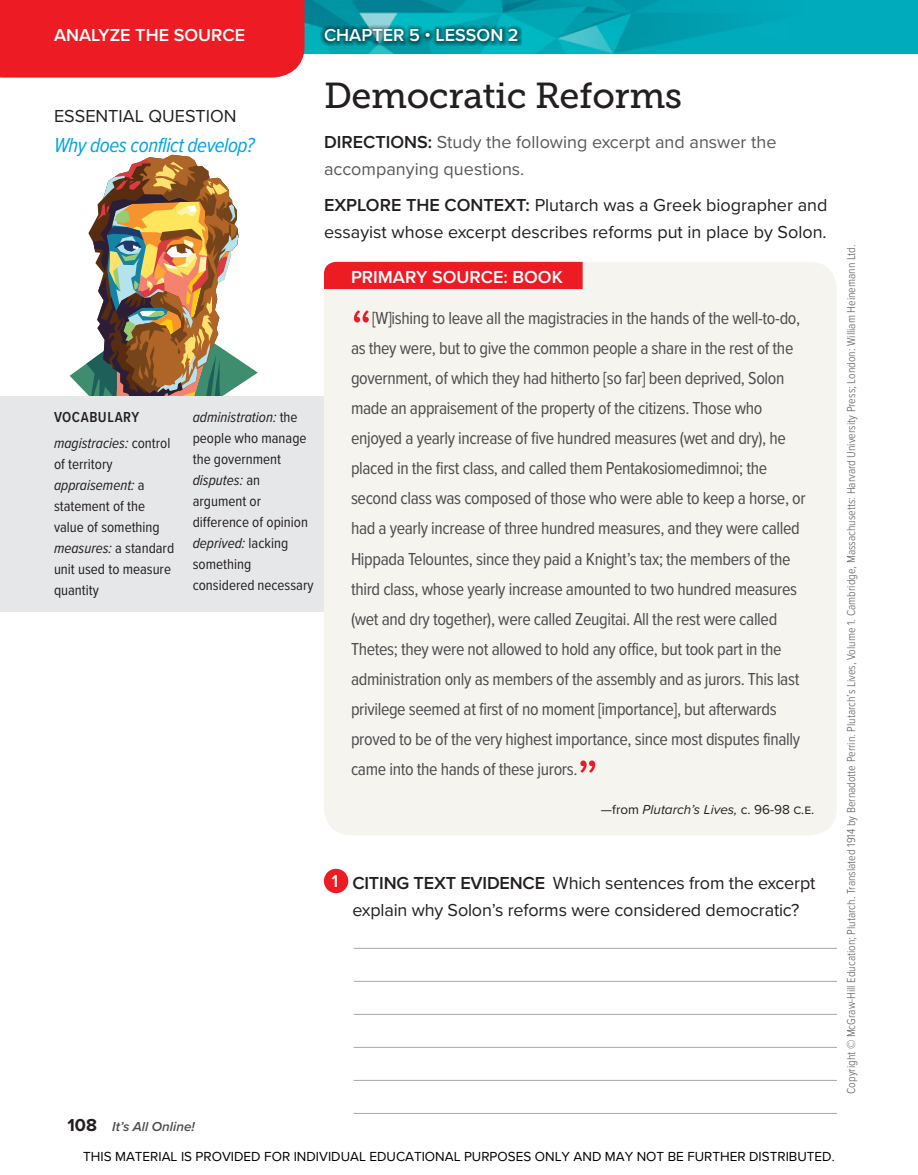
<style>
.page{position:relative;width:918px;height:1175px;background:#fff}
.page>*{position:absolute;margin:0;border:0;box-sizing:border-box;transform-origin:0 0}
.t1{font:54px "Proxima Nova";color:#ed1c24}
.t2{font:36px "Museo Slab 500";letter-spacing:-.01em;color:#231f20}
.t3{font:italic 21px "Proxima Nova Cond";letter-spacing:-.02em;color:#00a5e4}
.t4{font:18px/30px "Proxima Nova Cond";letter-spacing:-.02em;color:#4c4c4e}
.t5{font:18px/27px "Proxima Nova";color:#231f20}
.t6{font:18px/27px "Proxima Nova";color:#58595b}
.t7{font:600 18px "Proxima Nova";color:#fff}
.t8{font:15px/21px "Proxima Nova Cond";color:#231f20}
.t9{font:italic 15px/26.4px "Proxima Nova Cond";color:#231f20}
.t10{font:13.5px "Proxima Nova";color:#000}
.t11{font:13.5px "Proxima Nova";color:#231f20}
.t12{font:italic 600 13.5px "Proxima Nova";color:#4c4c4e}
.t13{font:300 12px "Proxima Nova Cond";color:#58595b}
.s1{font-weight:600;font-style:normal}
.s2{font-style:normal}
.s3{font-style:italic}
.s4{font-weight:600;color:#231f20}
.s5{font-weight:600}
.s6{font-family:"Proxima Nova Cond";font-weight:600;color:#fff}
.s7{font-weight:700;font-style:normal;font-size:18px;color:#231f20}
</style>
<div class="page">
<img style="left:307px;top:0;width:611px;height:54px">
<div style="left:0;top:0;width:307px;height:78px;background:#ed1c24"></div>
<svg style="left:70px;top:155px;width:188px;height:241px"></svg>
<div style="left:0;top:396px;width:340px;height:216px;background:#e6e7e8"></div>
<img style="left:320px;top:25px;width:202px;height:21px">
<div style="left:324px;top:262px;width:513px;height:573px;background:#f6f4ee;border-radius:27px"></div>
<div style="left:324px;top:262px;width:259px;height:27px;background:#ed1c24"></div>
<hr style="left:354px;top:948px;width:483px;height:1px;background:#a7a9ac">
<hr style="left:354px;top:981px;width:483px;height:1px;background:#a7a9ac">
<hr style="left:354px;top:1014px;width:483px;height:1px;background:#a7a9ac">
<hr style="left:354px;top:1047px;width:483px;height:1px;background:#a7a9ac">
<hr style="left:354px;top:1080px;width:483px;height:1px;background:#a7a9ac">
<hr style="left:354px;top:1113px;width:483px;height:1px;background:#a7a9ac">
<div style="left:324px;top:868px;width:24px;height:25px;background:#ed1c24;border-radius:50%"></div>
<p class="t7" style="left:54px;top:29px;width:193px">ANALYZE THE SOURCE</p>
<p class="t7" style="left:324px;top:29px;width:196px">CHAPTER 5 • LESSON 2</p>
<p class="t5" style="left:54px;top:104px;width:184px">ESSENTIAL QUESTION</p>
<p class="t3" style="left:54px;top:137px;width:202px">Why does conflict develop?</p>
<p class="t9" style="left:54px;top:404px;width:118px"><span class="s1">VOCABULARY </span>magistracies: <span class="s2">control</span></p>
<p class="t8" style="left:54px;top:454px;width:122px">of territory <span class="s3">appraisement:</span> a statement of the value of something <span class="s3">measures:</span> a standard unit used to measure quantity</p>
<p class="t8" style="left:193px;top:407px;width:122px"><span class="s3">administration:</span> the people who manage the government <span class="s3">disputes:</span> an argument or difference of opinion <span class="s3">deprived:</span> lacking something considered necessary</p>
<p class="t2" style="left:324px;top:82px;width:360px">Democratic Reforms</p>
<p class="t6" style="left:324px;top:130px;width:454px"><span class="s4">DIRECTIONS:</span> Study the following excerpt and answer the accompanying questions.</p>
<p class="t5" style="left:324px;top:193px;width:505px"><span class="s5">EXPLORE THE CONTEXT:</span> Plutarch was a Greek biographer and essayist whose excerpt describes reforms put in place by Solon.</p>
<p class="t7" style="left:351px;top:270px;width:213px">PRIMARY SOURCE: BOOK</p>
<p class="t1" style="left:351px;top:310px;width:23px">“</p>
<p class="t4" style="left:351px;top:305px;width:456px;text-indent:21px">[W]ishing to leave all the magistracies in the hands of the well-to-do, as they were, but to give the common people a share in the rest of the government, of which they had hitherto [so far] been deprived, Solon made an appraisement of the property of the citizens. Those who enjoyed a yearly increase of five hundred measures (wet and dry), he placed in the first class, and called them Pentakosiomedimnoi; the second class was composed of those who were able to keep a horse, or had a yearly increase of three hundred measures, and they were called Hippada Telountes, since they paid a Knight’s tax; the members of the third class, whose yearly increase amounted to two hundred measures (wet and dry together), were called Zeugitai. All the rest were called Thetes; they were not allowed to hold any office, but took part in the administration only as members of the assembly and as jurors. This last privilege seemed at first of no moment [importance], but afterwards proved to be of the very highest importance, since most disputes finally came into the hands of these jurors.</p>
<p class="t1" style="left:577px;top:760px;width:23px">”</p>
<p class="t11" style="left:601px;top:804px;width:215px">—from <span class="s3">Plutarch’s Lives,</span> c. 96-98 C.E.</p>
<p class="t5" style="left:332px;top:870px;width:485px;text-align:center"><span class="s6">1</span> <span class="s5">CITING TEXT EVIDENCE</span> Which sentences from the excerpt explain why Solon’s reforms were considered democratic?</p>
<p class="t12" style="left:68px;top:1122px;width:129px"><span class="s7">108</span> It’s All Online!</p>
<p class="t10" style="left:83px;top:1146px;width:753px">THIS MATERIAL IS PROVIDED FOR INDIVIDUAL EDUCATIONAL PURPOSES ONLY AND MAY NOT BE FURTHER DISTRIBUTED.</p>
<p class="t13" style="left:847px;top:1094px;width:851px;rotate:-90deg">Copyright © McGraw-Hill Education; Plutarch. Translated 1914 by Bernadotte Perrin. Plutarch’s Lives, Volume 1. Cambridge, Massachusetts: Harvard University Press; London: William Heinemann Ltd.</p>
</div>
